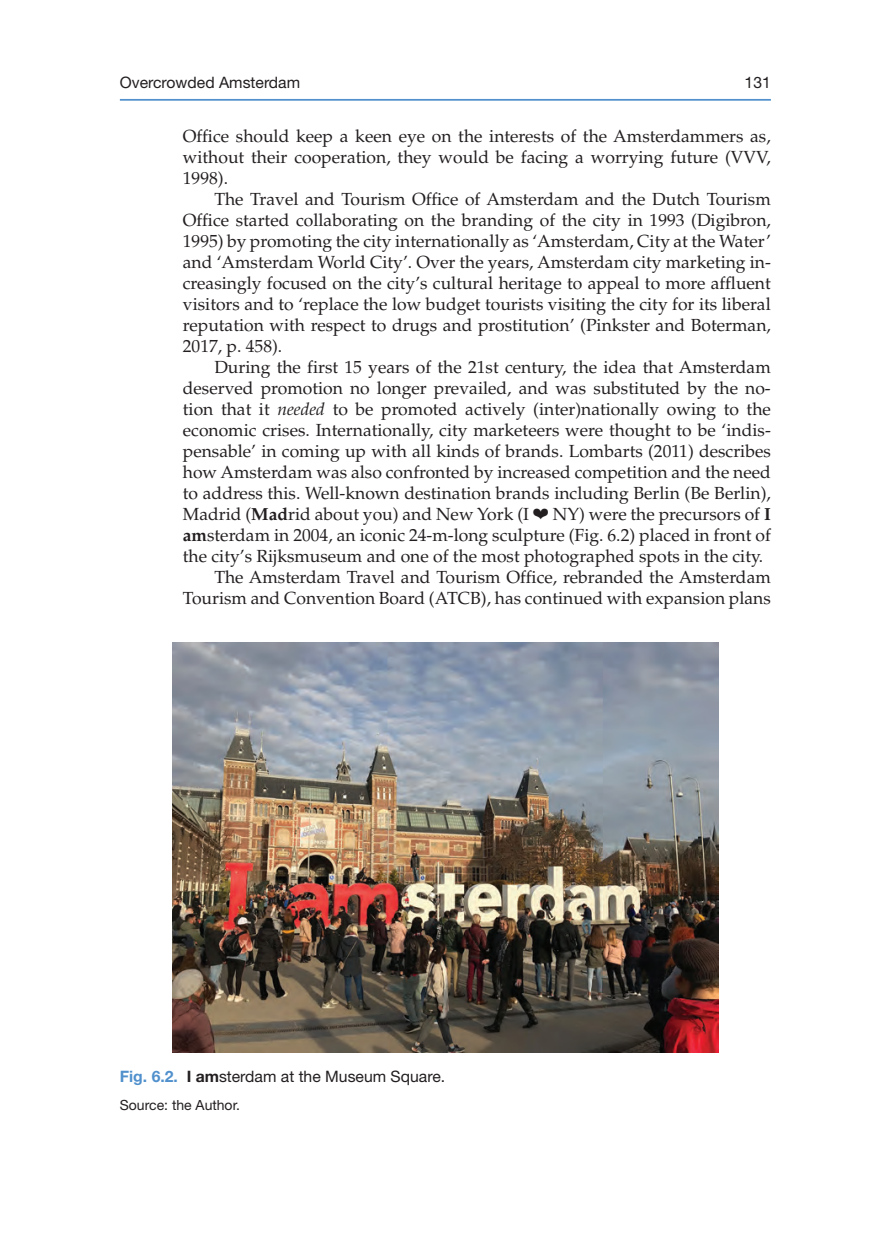
<style>
.page{position:relative;width:883px;height:1241px;background:#fff}
.page>*{position:absolute;margin:0;border:0;box-sizing:border-box;transform-origin:0 0}
.t1{font:17.5px "Palatino LT Std";color:#231f20}
.t2{font:15.75px "Helvetica Neue LT Std";color:#231f20}
.t3{font:14px "Helvetica Neue LT Std";color:#231f20}
.s1{font-style:italic}
.s2{font-weight:700}
.s3{font-weight:700;color:#5090cc}
</style>
<div class="page">
<hr style="left:120px;top:99px;width:651px;height:2px;background:#5090cc">
<img style="left:173px;top:643px;width:545px;height:409px">
<p class="t2" style="left:120px;top:73px;width:182px">Overcrowded Amsterdam</p>
<p class="t2" style="left:745px;top:73px;width:28px">131</p>
<p class="t1" style="left:183px;top:126px;width:589px">Office should keep a keen eye on the interests of the Amsterdammers as,</p>
<p class="t1" style="left:183px;top:147px;width:589px">without their cooperation, they would be facing a worrying future (VVV,</p>
<p class="t1" style="left:183px;top:168px;width:47px">1998).</p>
<p class="t1" style="left:214px;top:189px;width:558px">The Travel and Tourism Office of Amsterdam and the Dutch Tourism</p>
<p class="t1" style="left:183px;top:210px;width:590px">Office started collaborating on the branding of the city in 1993 (Digibron,</p>
<p class="t1" style="left:183px;top:231px;width:589px">1995) by promoting the city internationally as ‘Amsterdam, City at the Water’</p>
<p class="t1" style="left:183px;top:252px;width:590px">and ‘Amsterdam World City’. Over the years, Amsterdam city marketing in-</p>
<p class="t1" style="left:183px;top:273px;width:589px">creasingly focused on the city’s cultural heritage to appeal to more affluent</p>
<p class="t1" style="left:183px;top:294px;width:589px">visitors and to ‘replace the low budget tourists visiting the city for its liberal</p>
<p class="t1" style="left:183px;top:315px;width:590px">reputation with respect to drugs and prostitution’ (Pinkster and Boterman,</p>
<p class="t1" style="left:183px;top:336px;width:101px">2017, p. 458).</p>
<p class="t1" style="left:214px;top:357px;width:558px">During the first 15 years of the 21st century, the idea that Amsterdam</p>
<p class="t1" style="left:183px;top:378px;width:589px">deserved promotion no longer prevailed, and was substituted by the no-</p>
<p class="t1" style="left:183px;top:399px;width:590px">tion that it <span class="s1">needed</span> to be promoted actively (inter)nationally owing to the</p>
<p class="t1" style="left:183px;top:420px;width:589px">economic crises. Internationally, city marketeers were thought to be ‘indis-</p>
<p class="t1" style="left:183px;top:441px;width:589px">pensable’ in coming up with all kinds of brands. Lombarts (2011) describes</p>
<p class="t1" style="left:183px;top:462px;width:590px">how Amsterdam was also confronted by increased competition and the need</p>
<p class="t1" style="left:183px;top:483px;width:589px">to address this. Well-known destination brands including Berlin (Be Berlin),</p>
<p class="t1" style="left:183px;top:504px;width:589px">Madrid (<span class="s2">Mad</span>rid about you) and New York (I ❤ NY) were the precursors of <span class="s2">I</span></p>
<p class="t1" style="left:183px;top:525px;width:589px"><span class="s2">am</span>sterdam in 2004, an iconic 24-m-long sculpture (Fig. 6.2) placed in front of</p>
<p class="t1" style="left:183px;top:546px;width:582px">the city’s Rijksmuseum and one of the most photographed spots in the city.</p>
<p class="t1" style="left:214px;top:567px;width:558px">The Amsterdam Travel and Tourism Office, rebranded the Amsterdam</p>
<p class="t1" style="left:183px;top:588px;width:590px">Tourism and Convention Board (ATCB), has continued with expansion plans</p>
<p class="t2" style="left:120px;top:1066px;width:327px"><span class="s3">Fig. 6.2.</span> <span class="s2">I am</span>sterdam at the Museum Square.</p>
<p class="t3" style="left:120px;top:1096px;width:122px">Source: the Author.</p>
</div>
